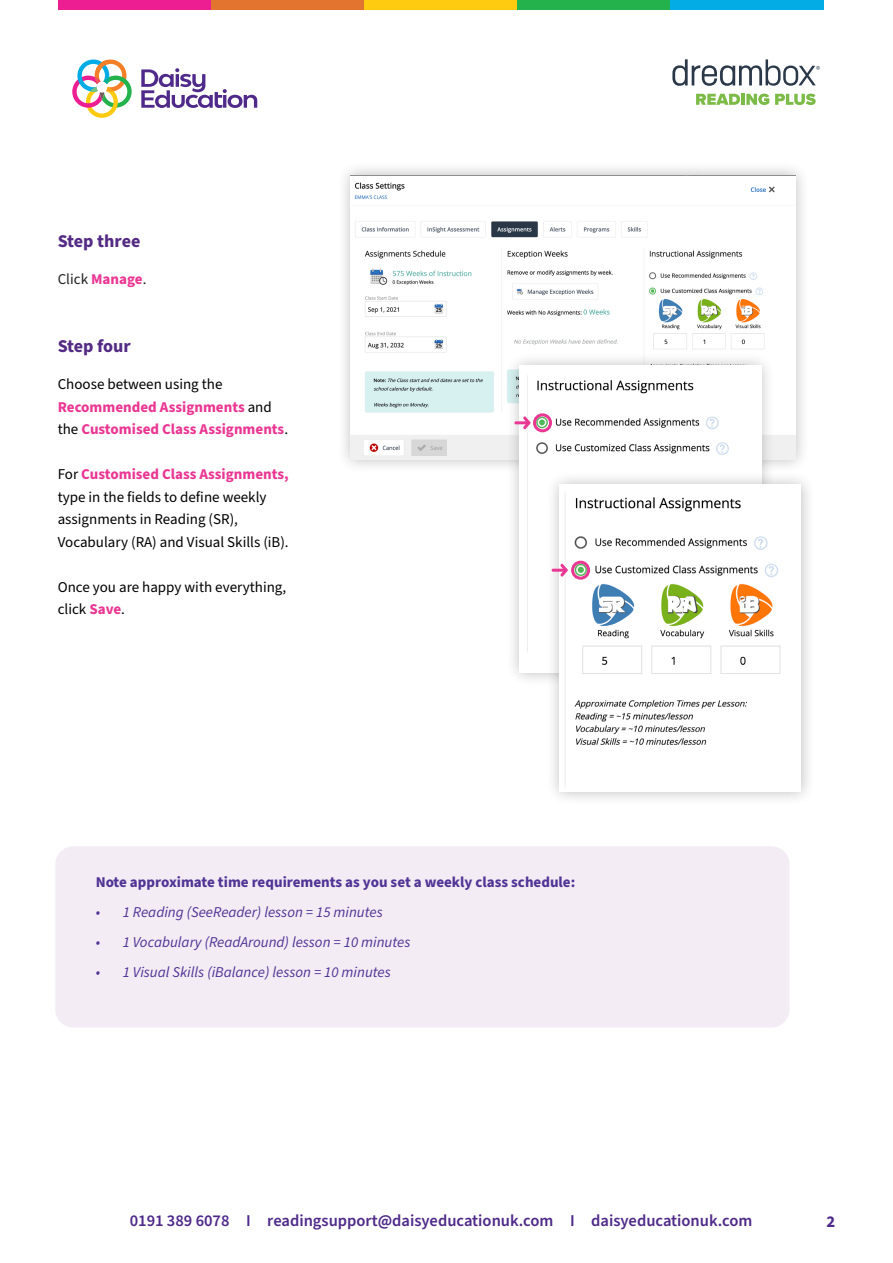
<style>
.page{position:relative;width:893px;height:1263px;background:#fff}
.page>*{position:absolute;margin:0;border:0;box-sizing:border-box;transform-origin:0 0}
.t1{font:700 18px "Source Sans Pro";color:#542b85}
.t2{font:600 16.5px "Source Sans Pro";color:#4f2a8a}
.t3{font:700 16.5px "Source Sans Pro";color:#4f2a8a}
.t4{font:15px/22.5px "Source Sans Pro";color:#000}
.t5{font:italic 15px "Source Sans Pro";color:#513495}
.t6{font:700 15px "Source Sans Pro";color:#513495}
.t7{font:700 15px "Source Sans Pro";color:#ea3793}
.t8{font:15px "Source Sans Pro";color:#231f20}
.s1{font-weight:700;color:#ea3793}
.s2{font-weight:400;color:#000}
</style>
<div class="page">
<div style="left:336px;top:161px;width:474px;height:313px;background:#231f20;opacity:.3"></div>
<img style="left:351px;top:175px;width:445px;height:284px">
<div style="left:505px;top:351px;width:270px;height:336px;background:#231f20;opacity:.3"></div>
<img style="left:520px;top:366px;width:241px;height:307px">
<div style="left:545px;top:470px;width:270px;height:336px;background:#231f20;opacity:.3"></div>
<img style="left:560px;top:485px;width:241px;height:307px">
<div style="left:533px;top:413px;width:19px;height:19px;border:3px solid #ea3793;border-radius:50%"></div>
<div style="left:571px;top:561px;width:19px;height:19px;border:3px solid #ea3793;border-radius:50%"></div>
<svg style="left:514px;top:415px;width:17px;height:15px"></svg>
<svg style="left:551px;top:563px;width:17px;height:15px"></svg>
<div style="left:58px;top:0;width:153px;height:10px;background:#ed1e91"></div>
<div style="left:211px;top:0;width:154px;height:10px;background:#e37430"></div>
<div style="left:365px;top:0;width:153px;height:10px;background:#fecb10"></div>
<div style="left:518px;top:0;width:153px;height:10px;background:#23b24b"></div>
<div style="left:671px;top:0;width:153px;height:10px;background:#03ace4"></div>
<svg style="left:141px;top:68px;width:116px;height:40px"></svg>
<svg style="left:72px;top:60px;width:60px;height:58px"></svg>
<svg style="left:696px;top:94px;width:44px;height:11px"></svg>
<hr style="left:741px;top:94px;width:4px;height:11px;background:#7cbb47">
<svg style="left:746px;top:94px;width:23px;height:11px"></svg>
<svg style="left:775px;top:94px;width:41px;height:11px"></svg>
<svg style="left:672px;top:59px;width:148px;height:27px"></svg>
<div style="left:55px;top:846px;width:734px;height:181px;background:#f3ecf5;border-radius:18px"></div>
<p class="t1" style="left:58px;top:228px;width:84px">Step three</p>
<p class="t8" style="left:58px;top:269px;width:90px">Click <span class="s1">Manage</span>.</p>
<p class="t1" style="left:58px;top:333px;width:75px">Step four</p>
<p class="t4" style="left:58px;top:373px;width:216px">Choose between using the<br><span class="s1">Recommended Assignments</span> and</p>
<p class="t7" style="left:58px;top:419px;width:232px"><span class="s2">the</span> Customised Class Assignments<span class="s2">.</span></p>
<p class="t4" style="left:58px;top:463px;width:233px">For <span class="s1">Customised Class Assignments, </span>type in the fields to define weekly assignments in Reading (SR), Vocabulary (RA) and Visual Skills (iB).</p>
<p class="t4" style="left:58px;top:576px;width:230px">Once you are happy with everything, click <span class="s1">Save</span>.</p>
<p class="t6" style="left:96px;top:872px;width:481px">Note approximate time requirements as you set a weekly class schedule:</p>
<p class="t5" style="left:96px;top:902px;width:289px">• 1 Reading (SeeReader) lesson = 15 minutes</p>
<p class="t5" style="left:96px;top:932px;width:316px">• 1 Vocabulary (ReadAround) lesson = 10 minutes</p>
<p class="t5" style="left:96px;top:962px;width:297px">• 1 Visual Skills (iBalance) lesson = 10 minutes</p>
<p class="t2" style="left:130px;top:1209px;width:624px">0191 389 6078 I readingsupport@daisyeducationuk.com I daisyeducationuk.com</p>
<p class="t3" style="left:826px;top:1210px;width:10px">2</p>
</div>
